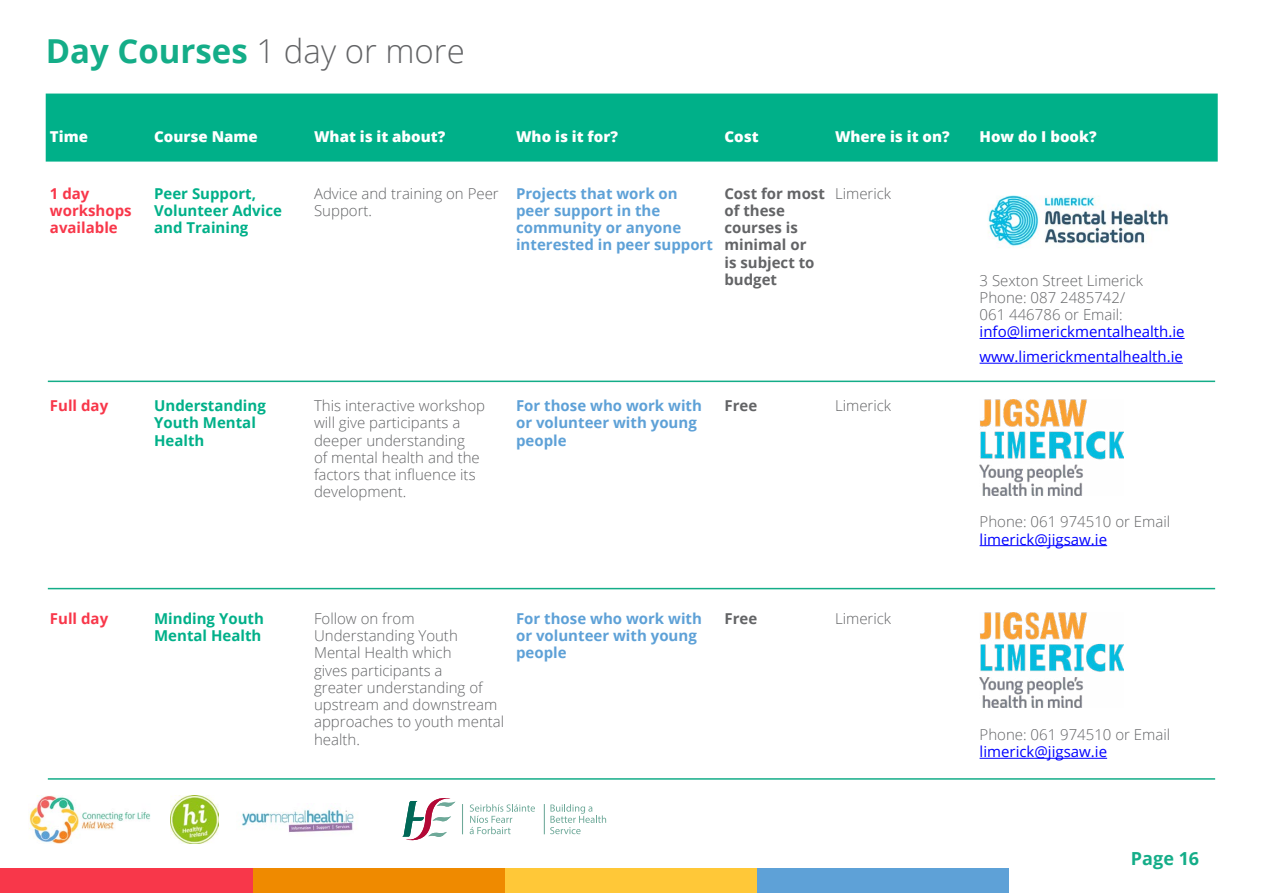
<style>
.page{position:relative;width:1263px;height:893px;background:#fff}
.page>*{position:absolute;margin:0;border:0;box-sizing:border-box;transform-origin:0 0}
.t1{font:700 33px "Open Sans";color:#14ad88}
.t2{font:700 18px "Open Sans";color:#14ad88}
.t3{font:300 15px/17.2px "Open Sans";color:#636466}
.t4{font:700 15px/17.2px "Open Sans";color:#5ea1d7}
.t5{font:700 15px/17.2px "Open Sans";color:#00b089}
.t6{font:15px/24.8px "Open Sans";color:#00f}
.t7{font:800 15px "Open Sans";color:#fff}
.t8{font:700 15px/17.2px "Open Sans";color:#636466}
.t9{font:700 15px/17.2px "Open Sans";color:#f8374a}
.s1{font-weight:300;color:#636466}
</style>
<div class="page">
<div style="left:46px;top:94px;width:1172px;height:68px;background:#00b089"></div>
<hr style="left:979px;top:338px;width:205px;height:1px;background:#00f">
<hr style="left:979px;top:363px;width:204px;height:1px;background:#00f">
<img style="left:988px;top:195px;width:180px;height:52px">
<hr style="left:979px;top:545px;width:128px;height:1px;background:#00f">
<img style="left:979px;top:400px;width:145px;height:95px">
<hr style="left:979px;top:758px;width:128px;height:1px;background:#00f">
<img style="left:979px;top:612px;width:145px;height:96px">
<div style="left:757px;top:868px;width:252px;height:25px;background:#5ea1d7"></div>
<div style="left:0;top:868px;width:253px;height:25px;background:#f8374a"></div>
<div style="left:505px;top:868px;width:252px;height:25px;background:#ffc838"></div>
<div style="left:253px;top:868px;width:252px;height:25px;background:#ef8a00"></div>
<svg style="left:402px;top:798px;width:53px;height:43px"></svg>
<svg style="left:470px;top:804px;width:65px;height:30px"></svg>
<svg style="left:550px;top:804px;width:56px;height:30px"></svg>
<hr style="left:462px;top:804px;width:1px;height:30px;background:#6ea999">
<hr style="left:544px;top:804px;width:1px;height:30px;background:#6ea999">
<img style="left:29px;top:795px;width:122px;height:48px">
<img style="left:170px;top:795px;width:48px;height:48px">
<img style="left:241px;top:809px;width:113px;height:24px">
<hr style="left:48px;top:381px;width:1167px;height:1px;background:#14ad88">
<hr style="left:48px;top:588px;width:1167px;height:1px;background:#14ad88">
<hr style="left:48px;top:778px;width:1167px;height:2px;background:#14ad88">
<h1 class="t1" style="left:46px;top:27px;width:421px">Day Courses <span class="s1">1 day or more</span></h1>
<p class="t7" style="left:50px;top:125px;width:40px">Time</p>
<p class="t7" style="left:154px;top:125px;width:105px">Course Name</p>
<p class="t7" style="left:314px;top:125px;width:133px">What is it about?</p>
<p class="t7" style="left:516px;top:125px;width:103px">Who is it for?</p>
<p class="t7" style="left:724px;top:125px;width:36px">Cost</p>
<p class="t7" style="left:835px;top:125px;width:116px">Where is it on?</p>
<p class="t7" style="left:979px;top:125px;width:119px">How do I book?</p>
<p class="t9" style="left:50px;top:184px;width:83px">1 day workshops available</p>
<p class="t5" style="left:154px;top:184px;width:129px">Peer Support,<br>Volunteer Advice and Training</p>
<p class="t3" style="left:314px;top:184px;width:186px">Advice and training on Peer<br>Support.</p>
<p class="t4" style="left:516px;top:184px;width:198px">Projects that work on peer support in the community or anyone interested in peer support</p>
<p class="t8" style="left:724px;top:184px;width:102px">Cost for most of these courses is minimal or<br>is subject to budget</p>
<p class="t3" style="left:835px;top:184px;width:58px">Limerick</p>
<p class="t9" style="left:50px;top:397px;width:60px">Full day</p>
<p class="t5" style="left:154px;top:397px;width:113px">Understanding<br>Youth Mental<br>Health</p>
<p class="t3" style="left:314px;top:397px;width:173px">This interactive workshop will give participants a deeper understanding<br>of mental health and the factors that influence its development.</p>
<p class="t4" style="left:516px;top:397px;width:187px">For those who work with or volunteer with young people</p>
<p class="t8" style="left:724px;top:397px;width:34px">Free</p>
<p class="t3" style="left:835px;top:397px;width:58px">Limerick</p>
<p class="t9" style="left:50px;top:609px;width:60px">Full day</p>
<p class="t5" style="left:154px;top:609px;width:111px">Minding Youth<br>Mental Health</p>
<p class="t3" style="left:314px;top:609px;width:192px">Follow on from<br>Understanding Youth<br>Mental Health which<br>gives participants a<br>greater understanding of upstream and downstream approaches to youth mental health.</p>
<p class="t4" style="left:516px;top:609px;width:187px">For those who work with or volunteer with young people</p>
<p class="t8" style="left:724px;top:609px;width:34px">Free</p>
<p class="t3" style="left:835px;top:609px;width:58px">Limerick</p>
<p class="t3" style="left:979px;top:271px;width:165px">3 Sexton Street Limerick<br>Phone: 087 2485742/<br>061 446786 or Email:</p>
<p class="t6" style="left:979px;top:319px;width:206px">info@limerickmentalhealth.ie www.limerickmentalhealth.ie</p>
<p class="t3" style="left:979px;top:513px;width:192px">Phone: 061 974510 or Email</p>
<p class="t6" style="left:979px;top:526px;width:129px">limerick@jigsaw.ie</p>
<p class="t3" style="left:979px;top:725px;width:192px">Phone: 061 974510 or Email</p>
<p class="t6" style="left:979px;top:739px;width:129px">limerick@jigsaw.ie</p>
<p class="t2" style="left:1131px;top:846px;width:70px">Page 16</p>
</div>
